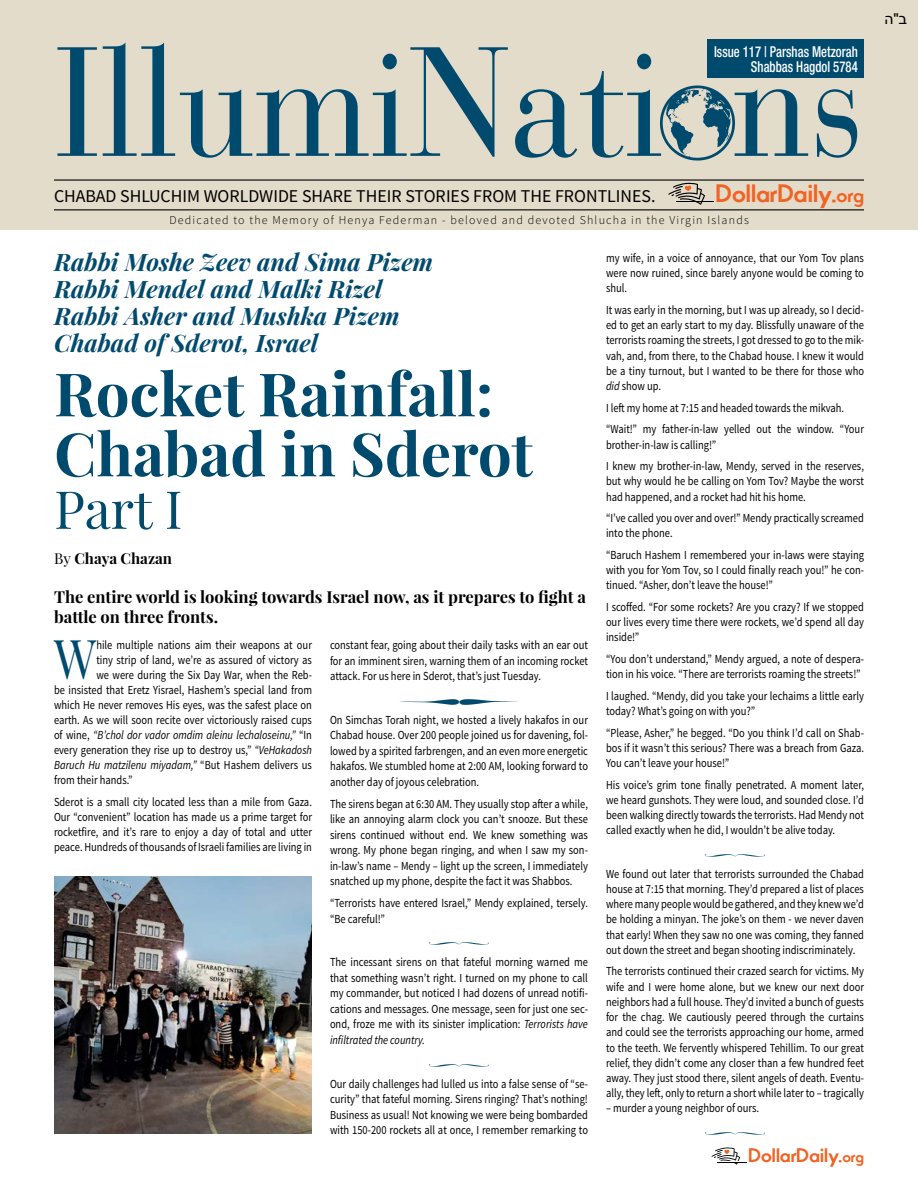
<style>
.page{position:relative;width:918px;height:1188px;background:#fff}
.page>*{position:absolute;margin:0;border:0;box-sizing:border-box;transform-origin:0 0}
.t1{font:154.2px "Bauer Bodoni Std";color:#004a6e;scale:.9 1}
.t2{font:700 60px/60px "Playfair Display";color:#004a6e}
.t3{font:54.6px "Playfair Display";color:#004a6e;scale:.85 1}
.t4{font:52.5px "Playfair Display";color:#004a6e}
.t5{font:italic 700 24px/27px "Playfair Display";color:#004a6e}
.t6{font:700 24px "Movement";letter-spacing:-.005em;color:#f26323}
.t7{font:700 18.6px "Movement";letter-spacing:-.005em;color:#f26323}
.t8{font:18px "Source Sans Pro";color:#000}
.t9{font:700 16.5px/19.8px "Playfair Display";color:#000}
.t10{font:500 condensed 15px/15px "Helvetica Neue LT Std";color:#fff;text-align:right;scale:.85 1}
.t11{font:700 15px "Playfair Display";color:#000}
.t12{font:15px "Arial";color:#000}
.t13{font:12.3px/15.5px "Source Sans Pro";color:#000;text-align:justify;scale:.85 1}
.t14{font:italic 12.3px "Source Sans Pro";color:#000;scale:.85 1}
.t15{font:300 12px "Source Sans Pro";letter-spacing:.1em;color:#000}
.s1{color:#e4dcca}
.s2{font-size:19.05px}
.s3{font-weight:400}
.s4{font-style:normal}
.s5{font-style:italic}
.s6{font-size:14.85px}
</style>
<div class="page">
<div style="left:0;top:0;width:918px;height:230px;background:#e4dcca"></div>
<hr style="left:54px;top:179px;width:810px;height:2px;background:#000">
<hr style="left:54px;top:209px;width:810px;height:1px;background:#000">
<svg style="left:668px;top:183px;width:37px;height:22px"></svg>
<hr style="left:676px;top:201px;width:37px;height:1px;background:#000">
<svg style="left:712px;top:1147px;width:28px;height:18px"></svg>
<hr style="left:717px;top:1161px;width:30px;height:1px;background:#fff">
<hr style="left:717px;top:1162px;width:30px;height:1px;background:#000">
<svg style="left:660px;top:85px;width:75px;height:76px"></svg>
<div style="left:708px;top:40px;width:156px;height:38px;background:#004a6e"></div>
<img style="left:54px;top:876px;width:258px;height:258px">
<h1 class="t1" style="left:54px;top:11px;width:902px">IllumiNati<span class="s1">o</span>ns</h1>
<h3 class="t8" style="left:54px;top:185px;width:603px">CHABAD SHLUCHIM WORLDWIDE SHARE THEIR STORIES FROM THE FRONTLINES.</h3>
<p class="t10" style="left:714px;top:44px;width:171px">Issue 117 | Parshas Metzorah<br>Shabbas Hagdol 5784</p>
<h3 class="t6" style="left:716px;top:178px;width:150px">DollarDaily.<span class="s2">org</span></h3>
<p class="t15" style="left:169px;top:213px;width:581px">Dedicated to the Memory of Henya Federman - beloved and devoted Shlucha in the Virgin Islands</p>
<h3 class="t5" style="left:54px;top:248px;width:380px">Rabbi Moshe Zeev and Sima Pizem<br>Rabbi Mendel and Malki Rizel<br>Rabbi Asher and Mushka Pizem<br>Chabad of Sderot, Israel</h3>
<h2 class="t2" style="left:54px;top:364px;width:480px">Rocket Rainfall:<br>Chabad in Sderot</h2>
<h3 class="t4" style="left:54px;top:476px;width:130px">Part I</h3>
<p class="t11" style="left:54px;top:549px;width:119px"><span class="s3">By</span> Chaya Chazan</p>
<h3 class="t9" style="left:54px;top:587px;width:533px">The entire world is looking towards Israel now, as it prepares to fight a battle on three fronts.</h3>
<h3 class="t3" style="left:54px;top:625px;width:51px">W</h3>
<p class="t13" style="left:96px;top:638px;width:255px">hile multiple nations aim their weapons at our</p>
<p class="t13" style="left:96px;top:653px;width:255px">tiny strip of land, we’re as assured of victory as</p>
<p class="t13" style="left:96px;top:668px;width:255px">we were during the Six Day War, when the Reb-</p>
<p class="t13" style="left:54px;top:683px;width:305px">be insisted that Eretz Yisrael, Hashem’s special land from</p>
<p class="t13" style="left:54px;top:698px;width:305px">which He never removes His eyes, was the safest place on</p>
<p class="t13" style="left:54px;top:713px;width:305px">earth. As we will soon recite over victoriously raised cups</p>
<p class="t14" style="left:54px;top:728px;width:305px"><span class="s4">of wine,</span> “B’chol dor vador omdim aleinu lechaloseinu,” <span class="s4">“In</span></p>
<p class="t13" style="left:54px;top:743px;width:305px">every generation they rise up to destroy us,” <span class="s5">“VeHakadosh</span></p>
<p class="t14" style="left:54px;top:758px;width:305px">Baruch Hu matzilenu miyadam,” <span class="s4">“But Hashem delivers us</span></p>
<p class="t13" style="left:54px;top:773px;width:94px">from their hands.”</p>
<p class="t13" style="left:54px;top:794px;width:305px;line-height:15px">Sderot is a small city located less than a mile from Gaza.<br>Our “convenient” location has made us a prime target for rocketfire, and it’s rare to enjoy a day of total and utter peace. Hundreds of thousands of Israeli families are living in</p>
<p class="t13" style="left:330px;top:638px;width:305px">constant fear, going about their daily tasks with an ear out for an imminent siren, warning them of an incoming rocket</p>
<p class="t13" style="left:330px;top:669px;width:250px">attack. For us here in Sderot, that’s just Tuesday.</p>
<p class="t13" style="left:330px;top:712px;width:305px">On Simchas Torah night, we hosted a lively hakafos in our<br>Chabad house. Over 200 people joined us for davening, fol-</p>
<p class="t13" style="left:330px;top:743px;width:305px">lowed by a spirited farbrengen, and an even more energetic hakafos. We stumbled home at 2:00 AM, looking forward to another day of joyous celebration.</p>
<p class="t13" style="left:330px;top:796px;width:305px">The sirens began at 6:30 AM. They usually stop after a while, like an annoying alarm clock you can’t snooze. But these sirens continued without end. We knew something was wrong. My phone began ringing, and when I saw my son&shy;in-law’s name – Mendy – light up the screen, I immediately snatched up my phone, despite the fact it was Shabbos.</p>
<p class="t13" style="left:330px;top:895px;width:305px">“Terrorists have entered Israel,” Mendy explained, tersely. “Be careful!”</p>
<p class="t13" style="left:330px;top:955px;width:305px">The incessant sirens on that fateful morning warned me</p>
<p class="t13" style="left:330px;top:970px;width:305px">that something wasn’t right. I turned on my phone to call my commander, but noticed I had dozens of unread notifi&shy;cations and messages. One message, seen for just one sec&shy;ond, froze me with its sinister implication: <span class="s5">Terrorists have infiltrated the country.</span></p>
<p class="t13" style="left:330px;top:1076px;width:305px">Our daily challenges had lulled us into a false sense of “se-</p>
<p class="t13" style="left:330px;top:1091px;width:305px">curity” that fateful morning. Sirens ringing? That’s nothing!<br>Business as usual! Not knowing we were being bombarded with 150-200 rockets all at once, I remember remarking to</p>
<p class="t13" style="left:606px;top:250px;width:305px">my wife, in a voice of annoyance, that our Yom Tov plans were now ruined, since barely anyone would be coming to shul.</p>
<p class="t13" style="left:606px;top:303px;width:305px">It was early in the morning, but I was up already, so I decid&shy;ed to get an early start to my day. Blissfully unaware of the terrorists roaming the streets, I got dressed to go to the mik&shy;vah, and, from there, to the Chabad house. I knew it would be a tiny turnout, but I wanted to be there for those who <span class="s5">did</span> show up.</p>
<p class="t13" style="left:606px;top:397px;width:305px;line-height:21.6px">I left my home at 7:15 and headed towards the mikvah. “Wait!” my father-in-law yelled out the window. “Your</p>
<p class="t13" style="left:606px;top:434px;width:305px;line-height:21.6px">brother-in-law is calling!”<br>I knew my brother-in-law, Mendy, served in the reserves,</p>
<p class="t13" style="left:606px;top:474px;width:305px">but why would he be calling on Yom Tov? Maybe the worst had happened, and a rocket had hit his home.</p>
<p class="t13" style="left:606px;top:511px;width:305px">“I’ve called you over and over!” Mendy practically screamed into the phone.</p>
<p class="t13" style="left:606px;top:548px;width:305px">“Baruch Hashem I remembered your in-laws were staying with you for Yom Tov, so I could finally reach you!” he con&shy;tinued. “Asher, don’t leave the house!”</p>
<p class="t13" style="left:606px;top:600px;width:305px">I scoffed. “For some rockets? Are you crazy? If we stopped our lives every time there were rockets, we’d spend all day inside!”</p>
<p class="t13" style="left:606px;top:652px;width:305px">“You don’t understand,” Mendy argued, a note of despera&shy;tion in his voice. “There are terrorists roaming the streets!”</p>
<p class="t13" style="left:606px;top:688px;width:305px">I laughed. “Mendy, did you take your lechaims a little early today? What’s going on with you?”</p>
<p class="t13" style="left:606px;top:725px;width:305px">“Please, Asher,” he begged. “Do you think I’d call on Shab&shy;bos if it wasn’t this serious? There was a breach from Gaza.<br>You can’t leave your house!”</p>
<p class="t13" style="left:606px;top:777px;width:305px">His voice’s grim tone finally penetrated. A moment later, we heard gunshots. They were loud, and sounded close. I’d been walking directly towards the terrorists. Had Mendy not called exactly when he did, I wouldn’t be alive today.</p>
<p class="t13" style="left:606px;top:866px;width:305px">We found out later that terrorists surrounded the Chabad</p>
<p class="t13" style="left:606px;top:881px;width:305px">house at 7:15 that morning. They’d prepared a list of places where many people would be gathered, and they knew we’d be holding a minyan. The joke’s on them - we never daven that early! When they saw no one was coming, they fanned out down the street and began shooting indiscriminately.</p>
<p class="t13" style="left:606px;top:964px;width:305px">The terrorists continued their crazed search for victims. My wife and I were home alone, but we knew our next door neighbors had a full house. They’d invited a bunch of guests for the chag. We cautiously peered through the curtains and could see the terrorists approaching our home, armed to the teeth. We fervently whispered Tehillim. To our great relief, they didn’t come any closer than a few hundred feet away. They just stood there, silent angels of death. Eventu&shy;ally, they left, only to return a short while later to – tragically</p>
<p class="t13" style="left:606px;top:1101px;width:182px">– murder a young neighbor of ours.</p>
<h3 class="t7" style="left:749px;top:1144px;width:117px">DollarDaily.<span class="s6">org</span></h3>
<p class="t12" style="left:884px;top:9px;width:24px">ה ב"</p>
</div>
